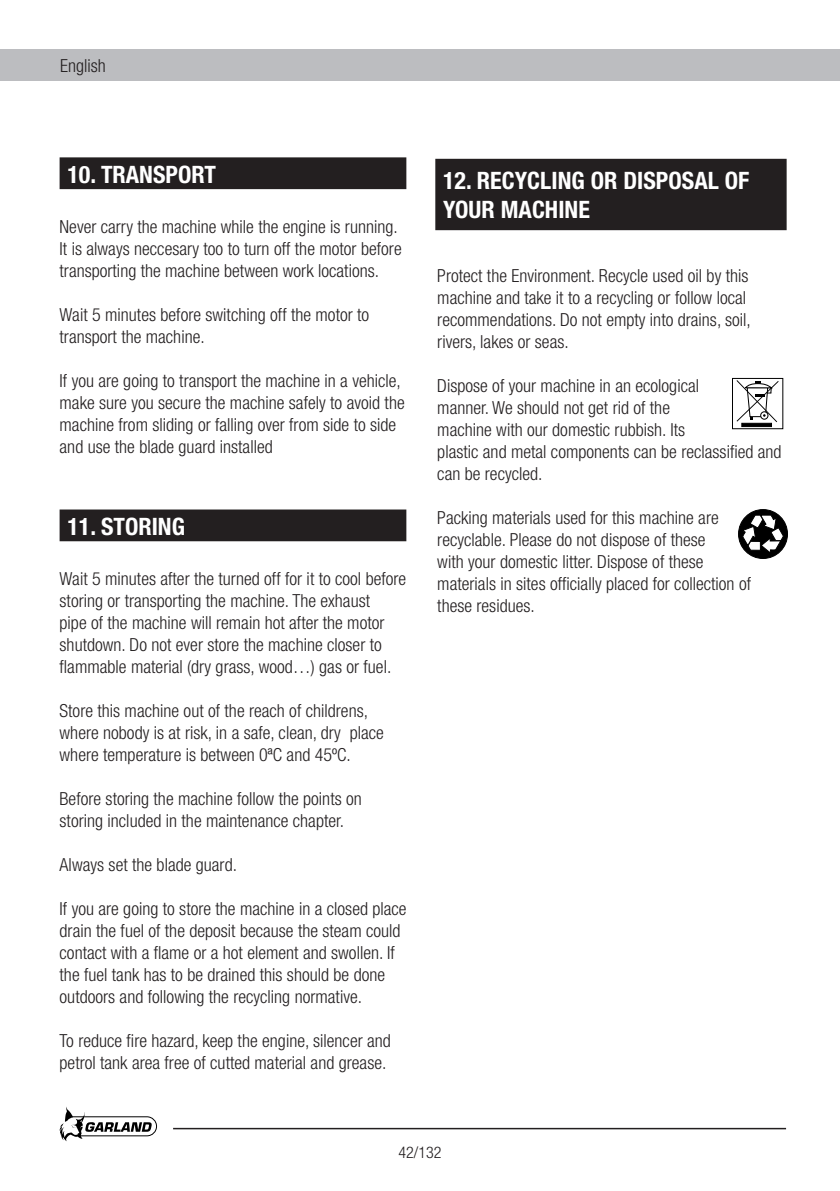
<style>
.page{position:relative;width:840px;height:1191px;background:#fff}
.page>*{position:absolute;margin:0;border:0;box-sizing:border-box;transform-origin:0 0}
.t1{font:700 condensed 24px/28.8px "Helvetica Neue";color:#fff}
.t2{font:300 condensed 18px/22px "Helvetica Neue";color:#231f20}
.t3{font:300 condensed 16px "Helvetica Neue";color:#231f20}
</style>
<div class="page">
<div style="left:0;top:50px;width:839px;height:31px;background:#bcbdc0"></div>
<svg style="left:59px;top:1107px;width:98px;height:34px"></svg>
<hr style="left:173px;top:1127px;width:612px;height:2px;background:#231f20">
<div style="left:61px;top:158px;width:344px;height:30px;background:#231f20"></div>
<div style="left:60px;top:157px;width:346px;height:32px;border:2px solid #231f20"></div>
<div style="left:61px;top:510px;width:344px;height:30px;background:#231f20"></div>
<div style="left:60px;top:509px;width:346px;height:32px;border:2px solid #231f20"></div>
<div style="left:731px;top:378px;width:51px;height:51px;background:#fff;border:1px solid #000"></div>
<svg style="left:736px;top:380px;width:42px;height:42px"></svg>
<div style="left:741px;top:423px;width:30px;height:4px;background:#000;border:1px solid #000"></div>
<div style="left:738px;top:509px;width:49px;height:49px;background:#000;border-radius:50%"></div>
<div style="left:738px;top:509px;width:49px;height:49px;border:1px solid #000;border-radius:50%"></div>
<svg style="left:741px;top:515px;width:42px;height:38px"></svg>
<div style="left:436px;top:160px;width:349px;height:69px;background:#231f20"></div>
<div style="left:435px;top:159px;width:351px;height:71px;border:2px solid #231f20"></div>
<p class="t2" style="left:60px;top:55px;width:47px">English</p>
<h1 class="t1" style="left:67px;top:159px;width:150px">10. TRANSPORT</h1>
<p class="t2" style="left:60px;top:216px;width:343px">Never carry the machine while the engine is running.<br>It is always neccesary too to turn off the motor before transporting the machine between work locations.</p>
<p class="t2" style="left:60px;top:304px;width:311px">Wait 5 minutes before switching off the motor to transport the machine.</p>
<p class="t2" style="left:60px;top:370px;width:346px">If you are going to transport the machine in a vehicle, make sure you secure the machine safely to avoid the machine from sliding or falling over from side to side and use the blade guard installed</p>
<h1 class="t1" style="left:67px;top:511px;width:119px">11. STORING</h1>
<p class="t2" style="left:60px;top:568px;width:348px">Wait 5 minutes after the turned off for it to cool before storing or transporting the machine. The exhaust<br>pipe of the machine will remain hot after the motor shutdown. Do not ever store the machine closer to flammable material (dry grass, wood…) gas or fuel.</p>
<p class="t2" style="left:60px;top:700px;width:325px">Store this machine out of the reach of childrens, where nobody is at risk, in a safe, clean, dry place where temperature is between 0ªC and 45ºC.</p>
<p class="t2" style="left:60px;top:788px;width:303px">Before storing the machine follow the points on storing included in the maintenance chapter.</p>
<p class="t2" style="left:60px;top:854px;width:179px">Always set the blade guard.</p>
<p class="t2" style="left:60px;top:898px;width:348px">If you are going to store the machine in a closed place drain the fuel of the deposit because the steam could contact with a flame or a hot element and swollen. If the fuel tank has to be drained this should be done outdoors and following the recycling normative.</p>
<p class="t2" style="left:60px;top:1029px;width:332px">To reduce fire hazard, keep the engine, silencer and petrol tank area free of cutted material and grease.</p>
<h1 class="t1" style="left:443px;top:166px;width:307px">12. RECYCLING OR DISPOSAL OF<br>YOUR MACHINE</h1>
<p class="t2" style="left:437px;top:264px;width:315px">Protect the Environment. Recycle used oil by this machine and take it to a recycling or follow local recommendations. Do not empty into drains, soil, rivers, lakes or seas.</p>
<p class="t2" style="left:437px;top:374px;width:345px">Dispose of your machine in an ecological<br>manner. We should not get rid of the<br>machine with our domestic rubbish. Its<br>plastic and metal components can be reclassified and can be recycled.</p>
<p class="t2" style="left:437px;top:506px;width:315px">Packing materials used for this machine are recyclable. Please do not dispose of these<br>with your domestic litter. Dispose of these materials in sites officially placed for collection of these residues.</p>
<p class="t3" style="left:398px;top:1143px;width:45px">42/132</p>
</div>
